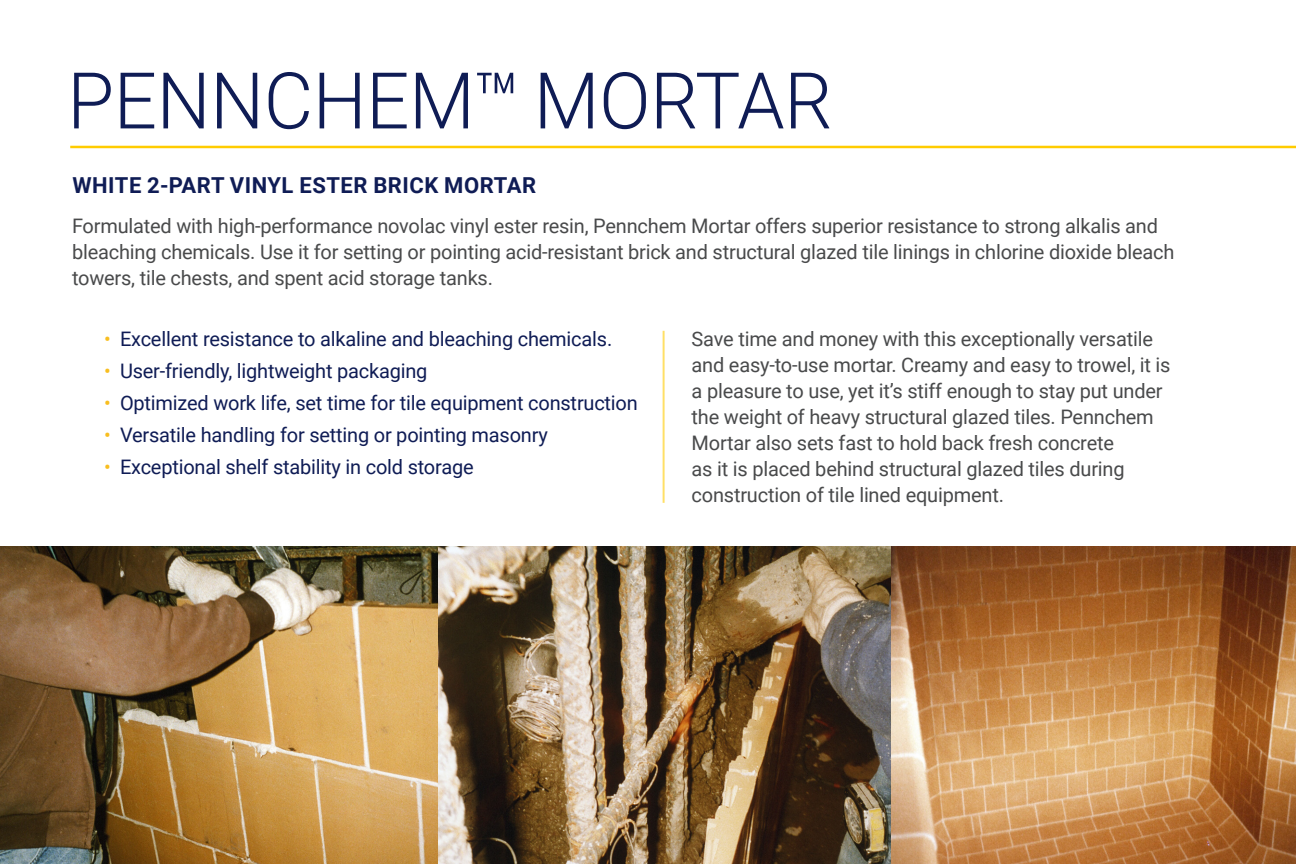
<style>
.page{position:relative;width:1296px;height:864px;background:#fff}
.page>*{position:absolute;margin:0;border:0;box-sizing:border-box;transform-origin:0 0}
.t1{font:300 78.2px "Roboto";letter-spacing:-.005em;color:#0f1c55}
.t2{font:700 22px "Roboto";letter-spacing:.025em;color:#0f1c55}
.t3{font:20px/26px "Roboto";letter-spacing:-.01em;color:#494a4b}
.t4{font:20px "Roboto";letter-spacing:-.01em;color:#0f1c55}
.s1{color:#f8be20}
</style>
<div class="page">
<img style="left:438px;top:546px;width:454px;height:318px">
<img style="left:892px;top:546px;width:404px;height:318px">
<img style="left:0;top:546px;width:438px;height:318px">
<hr style="left:663px;top:331px;width:2px;height:172px;background:#fc0">
<hr style="left:70px;top:146px;width:1226px;height:2px;background:#fc0">
<p class="t1" style="left:67px;top:46px;width:767px">PENNCHEM™ MORTAR</p>
<p class="t2" style="left:72px;top:170px;width:465px">WHITE 2-PART VINYL ESTER BRICK MORTAR</p>
<p class="t3" style="left:72px;top:212px;width:1104px">Formulated with high-performance novolac vinyl ester resin, Pennchem Mortar offers superior resistance to strong alkalis and bleaching chemicals. Use it for setting or pointing acid-resistant brick and structural glazed tile linings in chlorine dioxide bleach towers, tile chests, and spent acid storage tanks.</p>
<p class="t4" style="left:104px;top:325px;width:510px"><span class="s1">•</span> Excellent resistance to alkaline and bleaching chemicals.</p>
<p class="t4" style="left:104px;top:357px;width:325px"><span class="s1">•</span> User-friendly, lightweight packaging</p>
<p class="t4" style="left:104px;top:389px;width:535px"><span class="s1">•</span> Optimized work life, set time for tile equipment construction</p>
<p class="t4" style="left:104px;top:421px;width:446px"><span class="s1">•</span> Versatile handling for setting or pointing masonry</p>
<p class="t4" style="left:104px;top:453px;width:371px"><span class="s1">•</span> Exceptional shelf stability in cold storage</p>
<p class="t3" style="left:692px;top:325px;width:480px">Save time and money with this exceptionally versatile and easy-to-use mortar. Creamy and easy to trowel, it is a pleasure to use, yet it’s stiff enough to stay put under the weight of heavy structural glazed tiles. Pennchem Mortar also sets fast to hold back fresh concrete<br>as it is placed behind structural glazed tiles during construction of tile lined equipment.</p>
</div>
